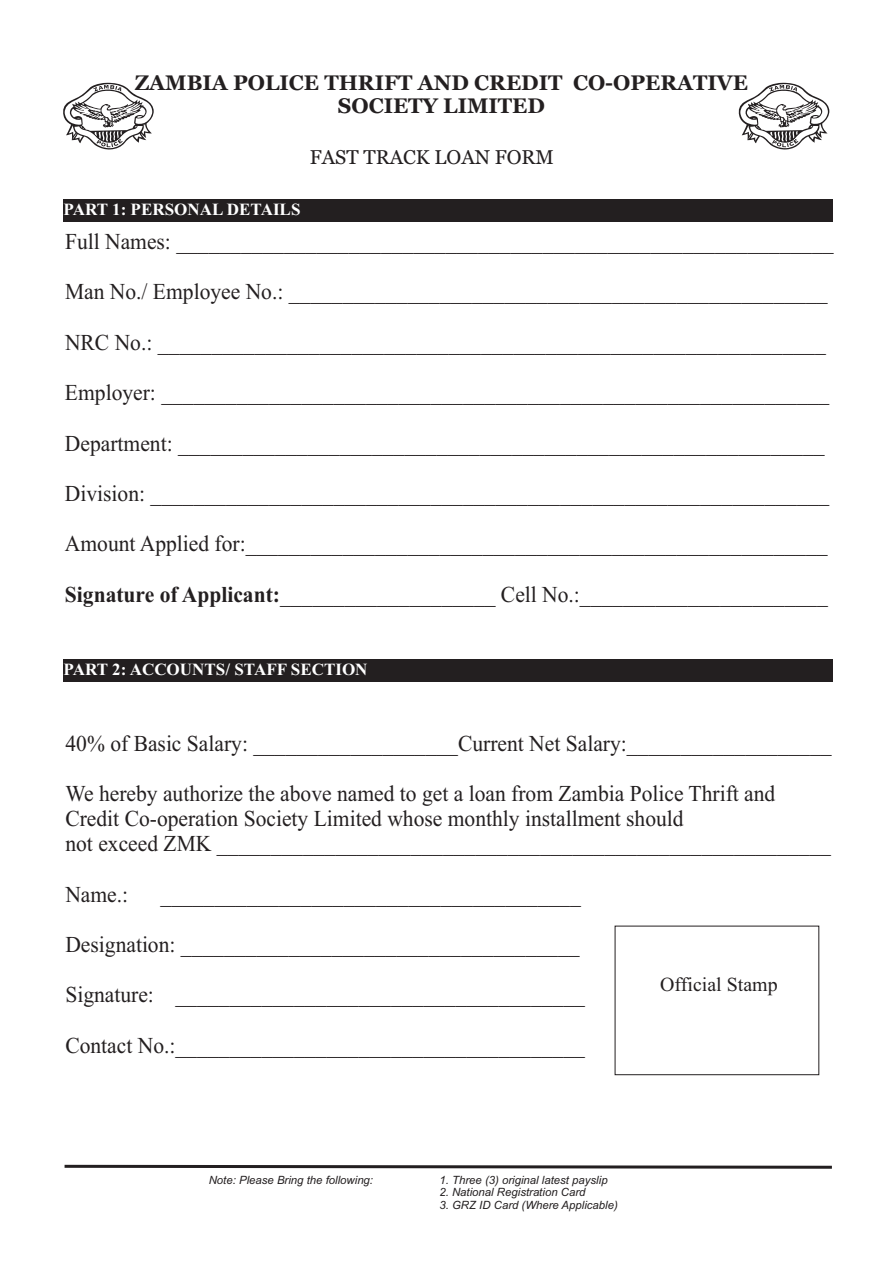
<style>
.page{position:relative;width:893px;height:1263px;background:#fff}
.page>*{position:absolute;margin:0;border:0;box-sizing:border-box;transform-origin:0 0}
.t1{font:22.8px/25.2px "Times New Roman";color:#231f20;scale:.95 1}
.t2{font:700 21px/23.9px "MS Reference Serif";color:#231f20;text-align:center}
.t3{font:19.95px "MS Reference Serif";color:#231f20}
.t4{font:19.95px "Times New Roman";color:#231f20}
.t5{font:700 17.1px "Times New Roman";color:#fff}
.t6{font:italic 11.4px "Arial";color:#231f20}
.s1{font-weight:700}
</style>
<div class="page">
<svg style="left:738px;top:83px;width:91px;height:67px"></svg>
<svg style="left:63px;top:83px;width:91px;height:67px"></svg>
<div style="left:63px;top:199px;width:770px;height:22px;background:#231f20"></div>
<svg style="left:64px;top:1164px;width:768px;height:5px"></svg>
<div style="left:63px;top:660px;width:770px;height:22px;background:#231f20"></div>
<p class="t2" style="left:135px;top:72px;width:615px">ZAMBIA POLICE THRIFT AND CREDIT CO-OPERATIVE<br>SOCIETY LIMITED</p>
<p class="t3" style="left:310px;top:149px;width:245px">FAST TRACK LOAN FORM</p>
<p class="t5" style="left:64px;top:203px;width:238px">PART 1: PERSONAL DETAILS</p>
<p class="t1" style="left:65px;top:231px;width:810px">Full Names: _____________________________________________________________</p>
<p class="t1" style="left:65px;top:281px;width:804px">Man No./ Employee No.: __________________________________________________</p>
<p class="t1" style="left:65px;top:332px;width:802px">NRC No.: ______________________________________________________________</p>
<p class="t1" style="left:65px;top:382px;width:806px">Employer: ______________________________________________________________</p>
<p class="t1" style="left:65px;top:432px;width:801px">Department: ____________________________________________________________</p>
<p class="t1" style="left:65px;top:483px;width:806px">Division: _______________________________________________________________</p>
<p class="t1" style="left:65px;top:533px;width:804px">Amount Applied for:______________________________________________________</p>
<p class="t1" style="left:65px;top:584px;width:804px"><span class="s1">Signature of Applicant:</span>____________________ Cell No.:_______________________</p>
<p class="t5" style="left:64px;top:664px;width:305px">PART 2: ACCOUNTS/ STAFF SECTION</p>
<p class="t1" style="left:65px;top:732px;width:808px">40% of Basic Salary: ___________________Current Net Salary:___________________</p>
<p class="t1" style="left:65px;top:783px;width:807px">We hereby authorize the above named to get a loan from Zambia Police Thrift and<br>Credit Co-operation Society Limited whose monthly installment should<br>not exceed ZMK _________________________________________________________</p>
<p class="t1" style="left:65px;top:884px;width:68px">Name.:</p>
<p class="t1" style="left:161px;top:884px;width:444px">_______________________________________</p>
<p class="t1" style="left:65px;top:934px;width:543px">Designation: _____________________________________</p>
<p class="t1" style="left:65px;top:984px;width:548px">Signature: ______________________________________</p>
<p class="t1" style="left:65px;top:1035px;width:548px">Contact No.:______________________________________</p>
<p class="t4" style="left:660px;top:977px;width:119px">Official Stamp</p>
<p class="t6" style="left:209px;top:1175px;width:166px">Note: Please Bring the following:</p>
<p class="t6" style="left:440px;top:1175px;width:170px">1. Three (3) original latest payslip</p>
<p class="t6" style="left:439px;top:1188px;width:148px">2. National Registration Card</p>
<p class="t6" style="left:439px;top:1201px;width:180px">3. GRZ ID Card (Where Applicable)</p>
</div>
